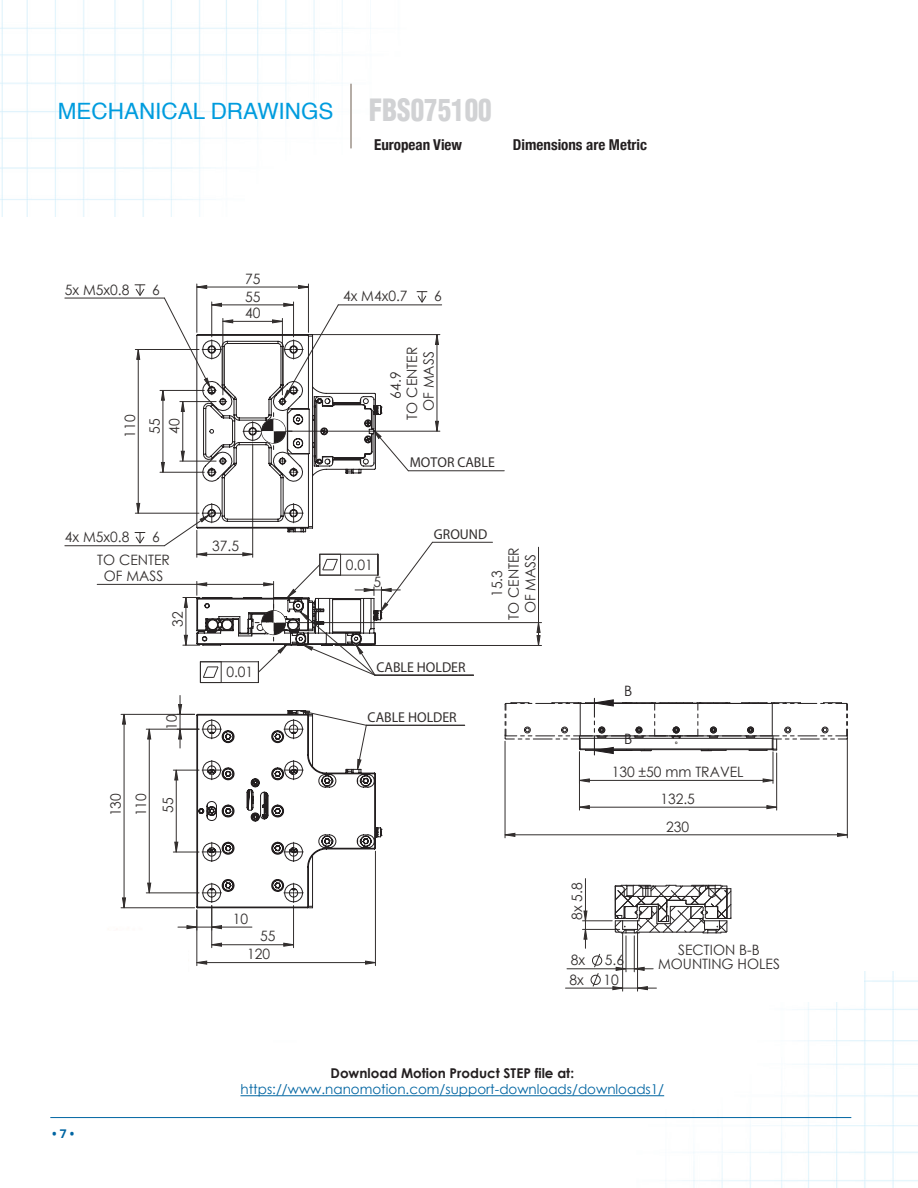
<style>
.page{position:relative;width:918px;height:1188px;background:#fff}
.page>*{position:absolute;margin:0;border:0;box-sizing:border-box;transform-origin:0 0}
.t1{font:22.5px "Helvetica";color:#009cde}
.t2{font:700 condensed 15px "Helvetica Neue";color:#231f20}
.t3{font:14.25px/16.5px "Century Gothic";color:#322e2d;text-align:center}
.t4{font:700 14.25px "Century Gothic";color:#322e2d}
.t5{font:14.25px "Century Gothic";color:#231f20}
.t6{font:13.5px/16.2px "Century Gothic";color:#0065a2;text-align:center}
.t7{font:700 12px "Open Sans";color:#0065a2}
.s1{font-weight:900;font-stretch:condensed;font-size:30px;color:#d1d2d4}
.s2{font-weight:700;color:#231f20}
</style>
<div class="page">
<img style="left:187px;top:971px;width:731px;height:217px">
<hr style="left:65px;top:298px;width:99px;height:1px;background:#322e2d">
<hr style="left:65px;top:545px;width:99px;height:1px;background:#322e2d">
<hr style="left:97px;top:584px;width:177px;height:1px;background:#322e2d">
<hr style="left:121px;top:714px;width:74px;height:1px;background:#322e2d">
<hr style="left:121px;top:908px;width:74px;height:1px;background:#322e2d">
<hr style="left:197px;top:284px;width:1px;height:48px;background:#322e2d">
<hr style="left:308px;top:284px;width:1px;height:48px;background:#322e2d">
<div style="left:485px;top:679px;width:379px;height:322px;background:#fff"></div>
<svg style="left:122px;top:285px;width:726px;height:716px"></svg>
<hr style="left:50px;top:1117px;width:801px;height:1px;background:#0065a2">
<img style="left:0;top:0;width:371px;height:217px">
<hr style="left:350px;top:84px;width:2px;height:64px;background:#9e938a">
<div style="left:63px;top:932px;width:125px;height:115px;background:#fff"></div>
<div style="left:398px;top:944px;width:125px;height:115px;background:#fff"></div>
<hr style="left:240px;top:1095px;width:424px;height:1px;background:#0065a2">
<p class="t1" style="left:58px;top:102px;width:435px">MECHANICAL DRAWINGS <span class="s1">FBS075100</span></p>
<p class="t2" style="left:374px;top:136px;width:90px">European View</p>
<p class="t2" style="left:513px;top:136px;width:136px">Dimensions are Metric</p>
<p class="t3" style="left:65px;top:281px;width:66px">5x M5x0.8</p>
<p class="t3" style="left:152px;top:281px;width:9px">6</p>
<p class="t3" style="left:245px;top:270px;width:17px">75</p>
<p class="t3" style="left:245px;top:288px;width:17px">55</p>
<p class="t3" style="left:245px;top:304px;width:17px">40</p>
<p class="t3" style="left:121px;top:438px;width:25px;rotate:-90deg">110</p>
<p class="t3" style="left:144px;top:434px;width:17px;line-height:20px;text-align:left;rotate:-90deg">55<br>40</p>
<p class="t3" style="left:65px;top:529px;width:66px">4x M5x0.8</p>
<p class="t3" style="left:152px;top:529px;width:9px">6</p>
<p class="t3" style="left:97px;top:551px;width:74px">TO CENTER<br>OF MASS</p>
<p class="t3" style="left:169px;top:627px;width:17px;rotate:-90deg">32</p>
<p class="t3" style="left:163px;top:730px;width:17px;rotate:-90deg">10</p>
<p class="t3" style="left:107px;top:816px;width:25px;rotate:-90deg">130</p>
<p class="t3" style="left:132px;top:816px;width:25px;rotate:-90deg">110</p>
<p class="t3" style="left:159px;top:813px;width:17px;rotate:-90deg">55</p>
<p class="t3" style="left:212px;top:537px;width:28px">37.5</p>
<p class="t3" style="left:226px;top:663px;width:28px">0.01</p>
<p class="t3" style="left:233px;top:910px;width:17px">10</p>
<p class="t3" style="left:260px;top:928px;width:17px">55</p>
<p class="t3" style="left:247px;top:946px;width:25px">120</p>
<p class="t3" style="left:343px;top:288px;width:66px">4x M4x0.7</p>
<p class="t3" style="left:434px;top:288px;width:9px">6</p>
<p class="t3" style="left:387px;top:420px;width:74px;rotate:-90deg">64.9<br>TO CENTER<br>OF MASS</p>
<p class="t4" style="left:410px;top:454px;width:87px">MOTOR CABLE</p>
<p class="t3" style="left:346px;top:556px;width:28px">0.01</p>
<p class="t3" style="left:374px;top:573px;width:9px">5</p>
<p class="t4" style="left:434px;top:526px;width:55px">GROUND</p>
<p class="t3" style="left:488px;top:620px;width:74px;rotate:-90deg">15.3<br>TO CENTER<br>OF MASS</p>
<p class="t4" style="left:376px;top:659px;width:91px">CABLE HOLDER</p>
<p class="t4" style="left:368px;top:709px;width:91px">CABLE HOLDER</p>
<p class="t5" style="left:624px;top:682px;width:10px">B</p>
<p class="t5" style="left:624px;top:730px;width:10px">B</p>
<p class="t3" style="left:612px;top:763px;width:133px">130 ±50 mm TRAVEL</p>
<p class="t3" style="left:660px;top:790px;width:36px">132.5</p>
<p class="t3" style="left:568px;top:920px;width:39px;rotate:-90deg">8x 5.8</p>
<p class="t3" style="left:666px;top:818px;width:25px">230</p>
<p class="t3" style="left:571px;top:952px;width:16px">8x</p>
<p class="t3" style="left:605px;top:952px;width:21px">5.6</p>
<p class="t3" style="left:658px;top:943px;width:123px;line-height:13.5px">SECTION B-B<br>MOUNTING HOLES</p>
<p class="t3" style="left:569px;top:971px;width:16px">8x</p>
<p class="t3" style="left:603px;top:971px;width:17px">10</p>
<p class="t7" style="left:52px;top:1126px;width:24px">• 7 •</p>
<p class="t6" style="left:240px;top:1065px;width:425px"><span class="s2">Download Motion Product STEP file at: </span>https://www.nanomotion.com/support-downloads/downloads1/</p>
</div>
